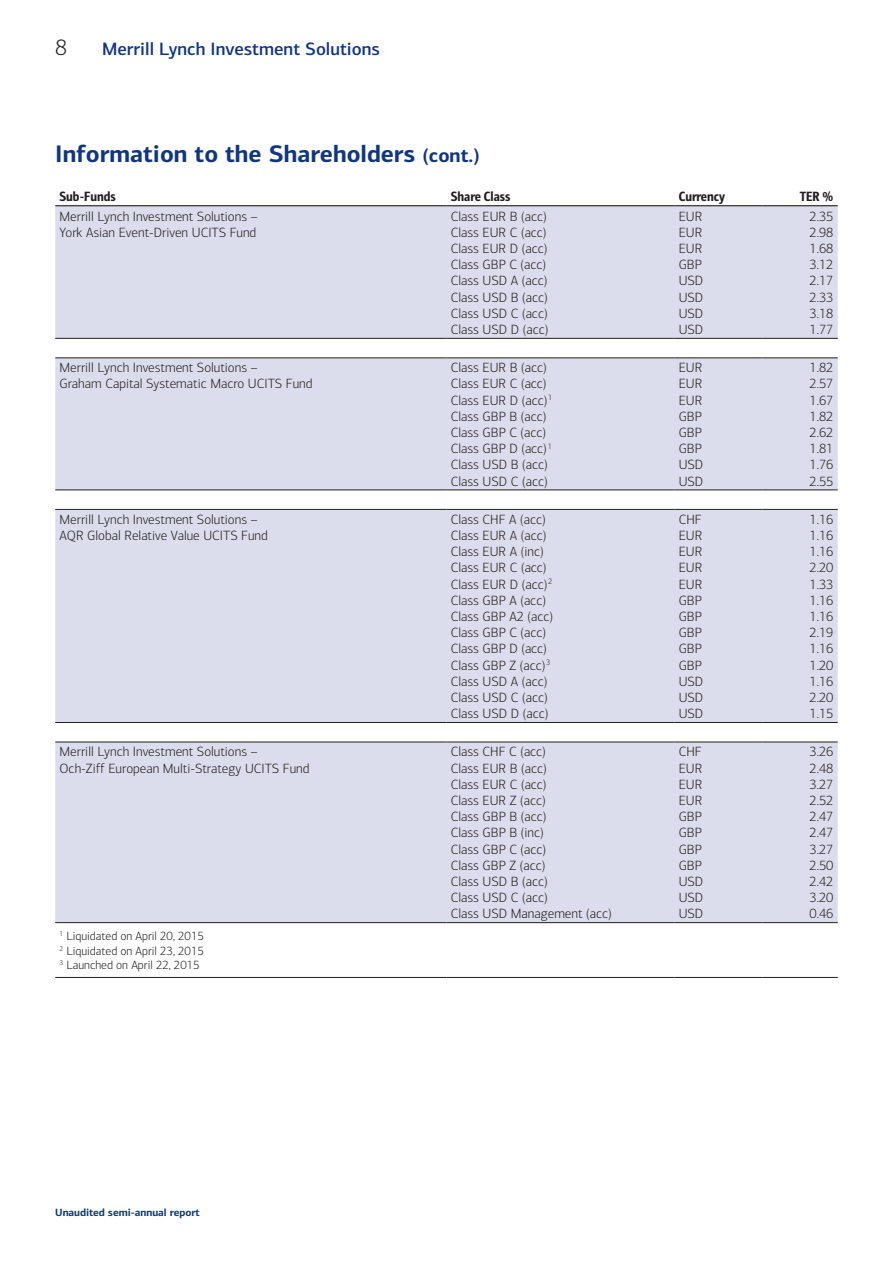
<style>
.page{position:relative;width:893px;height:1263px;background:#fff}
.page>*{position:absolute;margin:0;border:0;box-sizing:border-box;transform-origin:0 0}
.t1{font:700 24px "Connections";color:#103682}
.t2{font:300 22.5px "Connections";color:#231f20}
.t3{font:500 18px "Connections";color:#103682}
.t4{font:300 13.5px/16.2px "Connections";color:#231f20}
.t5{font:13.5px "Connections Cond Bld";color:#231f20}
.t6{font:300 12px/14.4px "Connections";color:#231f20;text-align:justify}
.t7{font:700 10.5px "Connections";letter-spacing:-.005em;color:#103682}
.s1{font-size:19.5px}
</style>
<div class="page">
<svg style="left:55px;top:206px;width:783px;height:716px;background:#dedfec"></svg>
<hr style="left:55px;top:205px;width:391px;height:1px;background:#231f20">
<hr style="left:446px;top:205px;width:228px;height:1px;background:#231f20">
<hr style="left:674px;top:205px;width:89px;height:1px;background:#231f20">
<hr style="left:763px;top:205px;width:75px;height:1px;background:#231f20">
<hr style="left:55px;top:338px;width:391px;height:1px;background:#231f20">
<hr style="left:446px;top:338px;width:228px;height:1px;background:#231f20">
<hr style="left:674px;top:338px;width:89px;height:1px;background:#231f20">
<hr style="left:763px;top:338px;width:75px;height:1px;background:#231f20">
<hr style="left:55px;top:358px;width:391px;height:1px;background:#231f20">
<hr style="left:446px;top:358px;width:228px;height:1px;background:#231f20">
<hr style="left:674px;top:358px;width:89px;height:1px;background:#231f20">
<hr style="left:763px;top:358px;width:75px;height:1px;background:#231f20">
<hr style="left:55px;top:490px;width:391px;height:1px;background:#231f20">
<hr style="left:446px;top:490px;width:228px;height:1px;background:#231f20">
<hr style="left:674px;top:490px;width:89px;height:1px;background:#231f20">
<hr style="left:763px;top:490px;width:75px;height:1px;background:#231f20">
<hr style="left:55px;top:509px;width:391px;height:1px;background:#231f20">
<hr style="left:446px;top:509px;width:228px;height:1px;background:#231f20">
<hr style="left:674px;top:509px;width:89px;height:1px;background:#231f20">
<hr style="left:763px;top:509px;width:75px;height:1px;background:#231f20">
<hr style="left:55px;top:722px;width:391px;height:1px;background:#231f20">
<hr style="left:446px;top:722px;width:228px;height:1px;background:#231f20">
<hr style="left:674px;top:722px;width:89px;height:1px;background:#231f20">
<hr style="left:763px;top:722px;width:75px;height:1px;background:#231f20">
<hr style="left:55px;top:742px;width:391px;height:1px;background:#231f20">
<hr style="left:446px;top:742px;width:228px;height:1px;background:#231f20">
<hr style="left:674px;top:742px;width:89px;height:1px;background:#231f20">
<hr style="left:763px;top:742px;width:75px;height:1px;background:#231f20">
<hr style="left:55px;top:922px;width:391px;height:1px;background:#231f20">
<hr style="left:446px;top:922px;width:228px;height:1px;background:#231f20">
<hr style="left:674px;top:922px;width:89px;height:1px;background:#231f20">
<hr style="left:763px;top:922px;width:75px;height:1px;background:#231f20">
<hr style="left:55px;top:977px;width:391px;height:1px;background:#231f20">
<hr style="left:446px;top:977px;width:228px;height:1px;background:#231f20">
<hr style="left:674px;top:977px;width:89px;height:1px;background:#231f20">
<hr style="left:763px;top:977px;width:75px;height:1px;background:#231f20">
<h2 class="t2" style="left:55px;top:35px;width:13px">8</h2>
<h3 class="t3" style="left:102px;top:38px;width:279px">Merrill Lynch Investment Solutions</h3>
<h1 class="t1" style="left:55px;top:138px;width:426px">Information to the Shareholders <span class="s1">(cont.)</span></h1>
<p class="t5" style="left:60px;top:189px;width:58px">Sub-Funds</p>
<p class="t5" style="left:451px;top:189px;width:61px">Share Class</p>
<p class="t5" style="left:679px;top:189px;width:48px">Currency</p>
<p class="t5" style="left:800px;top:189px;width:35px">TER %</p>
<p class="t4" style="left:60px;top:208px;width:199px">Merrill Lynch Investment Solutions –<br>York Asian Event-Driven UCITS Fund</p>
<p class="t4" style="left:451px;top:208px;width:99px">Class EUR B (acc)<br>Class EUR C (acc)<br>Class EUR D (acc)<br>Class GBP C (acc)<br>Class USD A (acc)<br>Class USD B (acc)<br>Class USD C (acc)<br>Class USD D (acc)</p>
<p class="t4" style="left:679px;top:208px;width:26px;text-align:justify">EUR EUR EUR GBP USD USD USD USD</p>
<p class="t4" style="left:809px;top:208px;width:25px;text-align:justify">2.35<br>2.98<br>1.68<br>3.12<br>2.17<br>2.33<br>3.18<br>1.77</p>
<p class="t4" style="left:60px;top:360px;width:254px">Merrill Lynch Investment Solutions –<br>Graham Capital Systematic Macro UCITS Fund</p>
<p class="t4" style="left:451px;top:360px;width:103px">Class EUR B (acc)<br>Class EUR C (acc)<br>Class EUR D (acc)<sup>1<br></sup>Class GBP B (acc)<br>Class GBP C (acc)<br>Class GBP D (acc)<sup>1<br></sup>Class USD B (acc)<br>Class USD C (acc)</p>
<p class="t4" style="left:679px;top:360px;width:26px;text-align:justify">EUR EUR EUR GBP GBP GBP USD USD</p>
<p class="t4" style="left:809px;top:360px;width:25px;text-align:justify">1.82<br>2.57<br>1.67<br>1.82<br>2.62<br>1.81<br>1.76<br>2.55</p>
<p class="t4" style="left:60px;top:511px;width:210px">Merrill Lynch Investment Solutions –<br>AQR Global Relative Value UCITS Fund</p>
<p class="t4" style="left:451px;top:511px;width:104px">Class CHF A (acc)<br>Class EUR A (acc)<br>Class EUR A (inc)<br>Class EUR C (acc)<br>Class EUR D (acc)<sup>2<br></sup>Class GBP A (acc)<br>Class GBP A2 (acc)<br>Class GBP C (acc)<br>Class GBP D (acc)<br>Class GBP Z (acc)<sup>3<br></sup>Class USD A (acc)<br>Class USD C (acc)<br>Class USD D (acc)</p>
<p class="t4" style="left:679px;top:511px;width:26px">CHF<br>EUR<br>EUR<br>EUR<br>EUR<br>GBP<br>GBP<br>GBP<br>GBP<br>GBP<br>USD<br>USD<br>USD</p>
<p class="t4" style="left:809px;top:511px;width:25px;text-align:justify">1.16<br>1.16<br>1.16<br>2.20<br>1.33<br>1.16<br>1.16<br>2.19<br>1.16<br>1.20<br>1.16<br>2.20<br>1.15</p>
<p class="t4" style="left:60px;top:744px;width:252px">Merrill Lynch Investment Solutions –<br>Och-Ziff European Multi-Strategy UCITS Fund</p>
<p class="t4" style="left:451px;top:744px;width:163px">Class CHF C (acc)<br>Class EUR B (acc)<br>Class EUR C (acc)<br>Class EUR Z (acc)<br>Class GBP B (acc)<br>Class GBP B (inc)<br>Class GBP C (acc)<br>Class GBP Z (acc)<br>Class USD B (acc)<br>Class USD C (acc)<br>Class USD Management (acc)</p>
<p class="t4" style="left:679px;top:744px;width:26px">CHF<br>EUR<br>EUR<br>EUR<br>GBP<br>GBP<br>GBP<br>GBP<br>USD<br>USD<br>USD</p>
<p class="t4" style="left:809px;top:744px;width:25px;text-align:justify">3.26<br>2.48<br>3.27<br>2.52<br>2.47<br>2.47<br>3.27<br>2.50<br>2.42<br>3.20<br>0.46</p>
<p class="t6" style="left:60px;top:929px;width:146px"><sup>1</sup> Liquidated on April 20, 2015<br><sup>2</sup> Liquidated on April 23, 2015<br><sup>3</sup> Launched on April 22, 2015</p>
<p class="t7" style="left:55px;top:1205px;width:146px">Unaudited semi-annual report</p>
</div>
